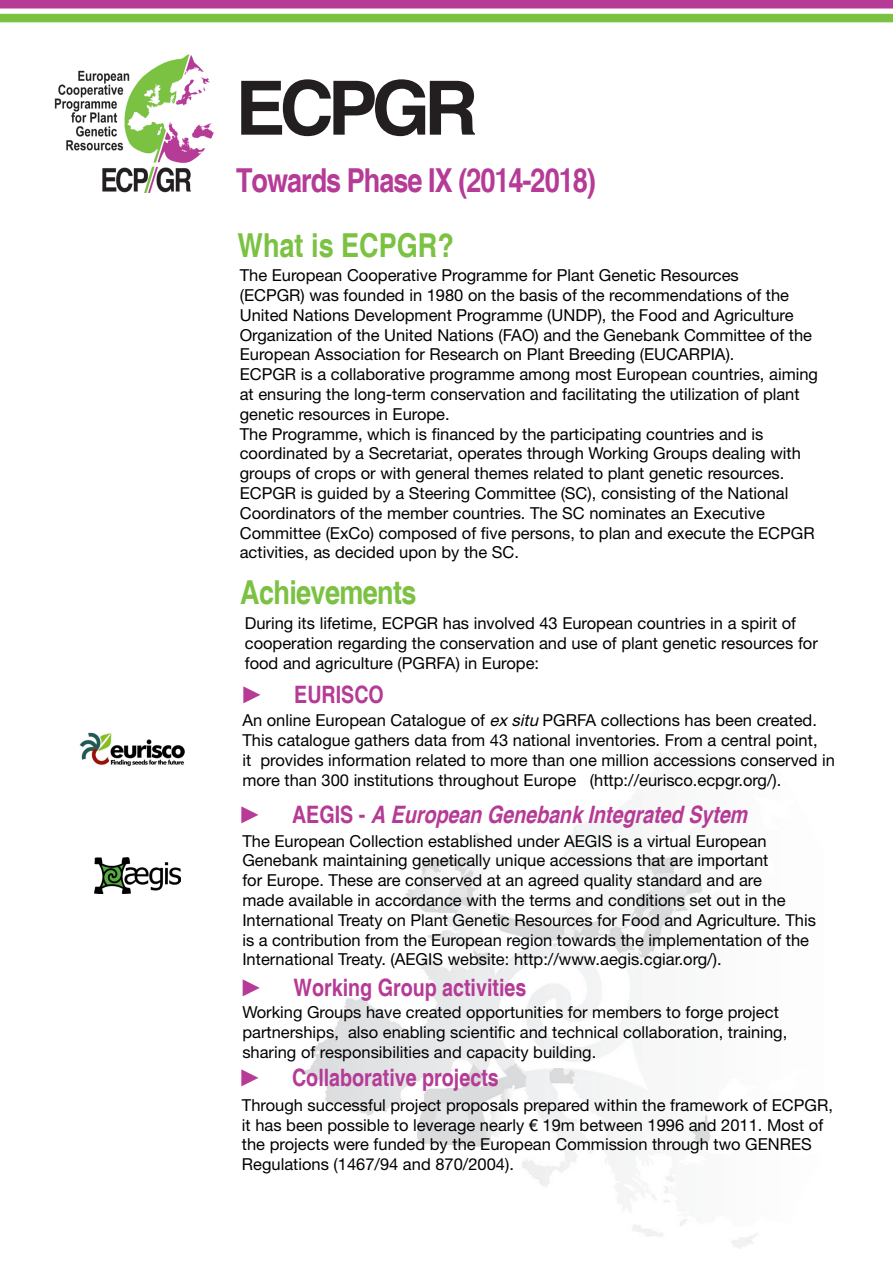
<style>
.page{position:relative;width:893px;height:1263px;background:#fff}
.page>*{position:absolute;margin:0;border:0;box-sizing:border-box;transform-origin:0 0}
.big_letters_black{font:700 75px "Helvetica";letter-spacing:-.08em;color:#231f20}
.text_febr_2014_pink{font:700 condensed 33px "Helvetica";letter-spacing:-.03em;color:#b53b96}
.text_green_title{font:700 condensed 33px "Helvetica";color:#7bc142}
.text_green_title-2{font:700 condensed 33px "Helvetica";letter-spacing:-.02em;color:#7bc142}
.t1{font:700 condensed 24px "Helvetica";color:#b53b96}
.t2{font:italic 700 condensed 24px "Helvetica";color:#b53b96}
.t3{font:24px "Arial";color:#b53b96}
.black_text_small_unj{font:16.5px/19.8px "Helvetica Neue LT Std";color:#000}
.s1{font-style:italic}
.s2{font-style:normal}
</style>
<div class="page">
<img style="left:305px;top:752px;width:452px;height:496px">
<img style="left:54px;top:54px;width:160px;height:139px">
<svg style="left:0;top:0;width:893px;height:22px"></svg>
<img style="left:79px;top:732px;width:106px;height:34px">
<img style="left:94px;top:857px;width:87px;height:36px">
<p class="big_letters_black" style="left:236px;top:63px;width:244px">ECPGR</p>
<p class="text_febr_2014_pink" style="left:236px;top:160px;width:361px">Towards Phase IX (2014-2018)</p>
<p class="text_green_title" style="left:237px;top:225px;width:218px">What is ECPGR?</p>
<p class="black_text_small_unj" style="left:240px;top:265px;width:574px">The European Cooperative Programme for Plant Genetic Resources<br>(ECPGR) was founded in 1980 on the basis of the recommendations of the United Nations Development Programme (UNDP), the Food and Agriculture Organization of the United Nations (FAO) and the Genebank Committee of the European Association for Research on Plant Breeding (EUCARPIA).</p>
<p class="black_text_small_unj" style="left:240px;top:364px;width:580px">ECPGR is a collaborative programme among most European countries, aiming at ensuring the long-term conservation and facilitating the utilization of plant genetic resources in Europe.</p>
<p class="black_text_small_unj" style="left:240px;top:424px;width:563px">The Programme, which is financed by the participating countries and is coordinated by a Secretariat, operates through Working Groups dealing with groups of crops or with general themes related to plant genetic resources.</p>
<p class="black_text_small_unj" style="left:240px;top:483px;width:576px">ECPGR is guided by a Steering Committee (SC), consisting of the National Coordinators of the member countries. The SC nominates an Executive Committee (ExCo) composed of five persons, to plan and execute the ECPGR activities, as decided upon by the SC.</p>
<p class="text_green_title-2" style="left:240px;top:572px;width:178px">Achievements</p>
<p class="black_text_small_unj" style="left:245px;top:613px;width:575px">During its lifetime, ECPGR has involved 43 European countries in a spirit of cooperation regarding the conservation and use of plant genetic resources for food and agriculture (PGRFA) in Europe:</p>
<p class="t3" style="left:240px;top:679px;width:25px">►</p>
<p class="t1" style="left:294px;top:680px;width:91px">EURISCO</p>
<p class="black_text_small_unj" style="left:242px;top:710px;width:594px">An online European Catalogue of <span class="s1">ex situ</span> PGRFA collections has been created.<br>This catalogue gathers data from 43 national inventories. From a central point,<br>it provides information related to more than one million accessions conserved in more than 300 institutions throughout Europe (http://eurisco.ecpgr.org/).</p>
<p class="t3" style="left:238px;top:799px;width:25px">►</p>
<p class="t2" style="left:292px;top:800px;width:463px"><span class="s2">A E G I S -</span> A European GenebankIntegrated Sytem</p>
<p class="black_text_small_unj" style="left:242px;top:831px;width:575px">The European Collection established under AEGIS is a virtual European Genebank maintaining genetically unique accessions that are important<br>for Europe. These are conserved at an agreed quality standard and are<br>made available in accordance with the terms and conditions set out in the International Treaty on Plant Genetic Resources for Food and Agriculture. This is a contribution from the European region towards the implementation of the International Treaty. (AEGIS website: http://www.aegis.cgiar.org/).</p>
<p class="t3" style="left:239px;top:972px;width:25px">►</p>
<p class="t1" style="left:293px;top:973px;width:234px">Working Group activities</p>
<p class="black_text_small_unj" style="left:242px;top:1002px;width:546px">Working Groups have created opportunities for members to forge project partnerships, also enabling scientific and technical collaboration, training, sharing of responsibilities and capacity building.</p>
<p class="t3" style="left:238px;top:1062px;width:25px">►</p>
<p class="t1" style="left:292px;top:1063px;width:208px">Collaborative projects</p>
<p class="black_text_small_unj" style="left:242px;top:1095px;width:593px">Through successful project proposals prepared within the framework of ECPGR, it has been possible to leverage nearly € 19m between 1996 and 2011. Most of the projects were funded by the European Commission through two GENRES Regulations (1467/94 and 870/2004).</p>
</div>
